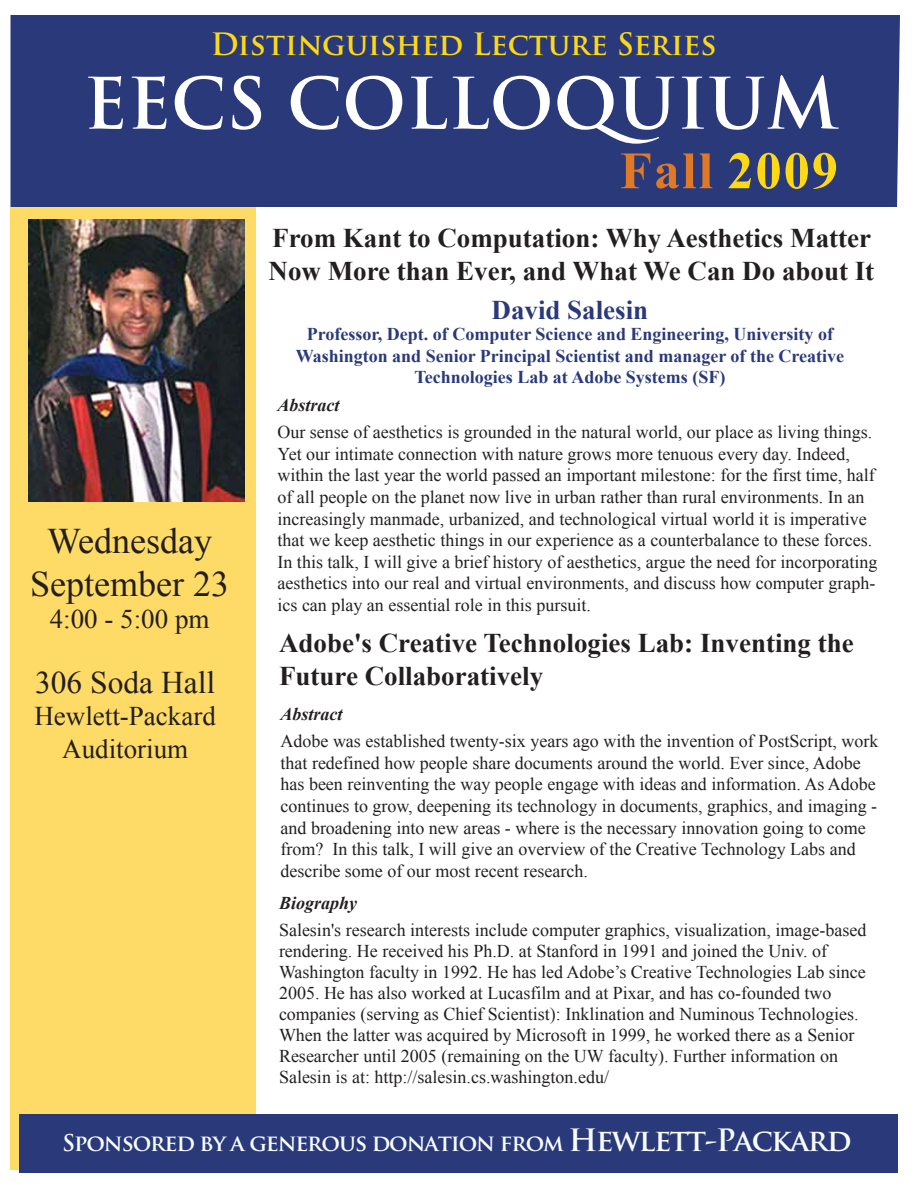
<style>
.page{position:relative;width:918px;height:1188px;background:#fff}
.page>*{position:absolute;margin:0;border:0;box-sizing:border-box;transform-origin:0 0}
.t1{font:700 69px "Trajan Pro";color:#fff}
.t2{font:700 52.5px "Times New Roman";letter-spacing:.035em;color:#df7926}
.t3{font:36px/43.2px "Times New Roman";color:#231f20;text-align:center}
.t4{font:31.5px "Times New Roman";color:#231f20}
.t5{font:700 30px "Trajan Pro";color:#fcd816}
.t6{font:700 27px/33px "Times New Roman";color:#231f20}
.t7{font:27px/32.4px "Times New Roman";color:#231f20;text-align:center}
.t8{font:700 27px "Times New Roman";color:#293979}
.t9{font:700 22.5px "Trajan Pro";letter-spacing:-.05em;color:#f8fcfe}
.t10{font:18px/21.6px "Times New Roman";color:#231f20}
.t11{font:700 18px/21.6px "Times New Roman";color:#293979;text-align:center}
.t12{font:italic 700 18px "Times New Roman";color:#231f20}
.s1{color:#fcd816}
.s2{font-size:30px}
</style>
<div class="page">
<div style="left:10px;top:207px;width:246px;height:962px;background:#fedb67"></div>
<div style="left:20px;top:1114px;width:878px;height:59px;background:#293979"></div>
<div style="left:10px;top:15px;width:890px;height:192px;background:#293979"></div>
<img style="left:28px;top:219px;width:216px;height:283px">
<h3 class="t5" style="left:211px;top:26px;width:507px">Distinguished Lecture Series</h3>
<h1 class="t1" style="left:84px;top:61px;width:756px">EECS COLLOQUIUM</h1>
<h2 class="t2" style="left:620px;top:134px;width:220px">Fall <span class="s1">2009</span></h2>
<h3 class="t6" style="left:269px;top:220px;width:607px">From Kant to Computation: Why Aesthetics Matter<br>Now More than Ever, and What We Can Do about It</h3>
<h3 class="t3" style="left:30px;top:519px;width:200px">Wednesday<br>September 23</h3>
<h3 class="t7" style="left:50px;top:603px;width:161px">4:00 - 5:00 pm</h3>
<h3 class="t4" style="left:35px;top:661px;width:182px">306 Soda Hall</h3>
<h3 class="t7" style="left:34px;top:700px;width:183px">Hewlett-Packard<br>Auditorium</h3>
<h3 class="t8" style="left:492px;top:291px;width:158px">David Salesin</h3>
<p class="t11" style="left:296px;top:323px;width:550px">Professor, Dept. of Computer Science and Engineering, University of<br>Washington and Senior Principal Scientist and manager of the Creative<br>Technologies Lab at Adobe Systems (SF)</p>
<p class="t12" style="left:278px;top:393px;width:64px">Abstract</p>
<p class="t10" style="left:278px;top:421px;width:602px">Our sense of aesthetics is grounded in the natural world, our place as living things.<br>Yet our intimate connection with nature grows more tenuous every day. Indeed, within the last year the world passed an important milestone: for the first time, half of all people on the planet now live in urban rather than rural environments. In an increasingly manmade, urbanized, and technological virtual world it is imperative that we keep aesthetic things in our experience as a counterbalance to these forces.<br>In this talk, I will give a brief history of aesthetics, argue the need for incorporating aesthetics into our real and virtual environments, and discuss how computer graph&shy;ics can play an essential role in this pursuit.</p>
<h3 class="t6" style="left:279px;top:626px;width:576px;line-height:32.4px">Adobe's Creative Technologies Lab: Inventing the<br>Future Collaboratively</h3>
<p class="t12" style="left:281px;top:702px;width:64px">Abstract</p>
<p class="t10" style="left:281px;top:730px;width:599px">Adobe was established twenty-six years ago with the invention of PostScript, work that redefined how people share documents around the world. Ever since, Adobe has been reinventing the way people engage with ideas and information. As Adobe continues to grow, deepening its technology in documents, graphics, and imaging - and broadening into new areas - where is the necessary innovation going to come from? In this talk, I will give an overview of the Creative Technology Labs and describe some of our most recent research.</p>
<p class="t12" style="left:279px;top:891px;width:80px">Biography</p>
<p class="t10" style="left:279px;top:919px;width:589px;line-height:21px">Salesin's research interests include computer graphics, visualization, image-based rendering. He received his Ph.D. at Stanford in 1991 and joined the Univ. of Washington faculty in 1992. He has led Adobe’s Creative Technologies Lab since 2005. He has also worked at Lucasfilm and at Pixar, and has co-founded two companies (serving as Chief Scientist): Inklination and Numinous Technologies.<br>When the latter was acquired by Microsoft in 1999, he worked there as a Senior Researcher until 2005 (remaining on the UW faculty). Further information on Salesin is at: http://salesin.cs.washington.edu/</p>
<p class="t9" style="left:62px;top:1128px;width:791px">Sponsored by a generous donation from <span class="s2">Hewlett-Packard</span></p>
</div>
